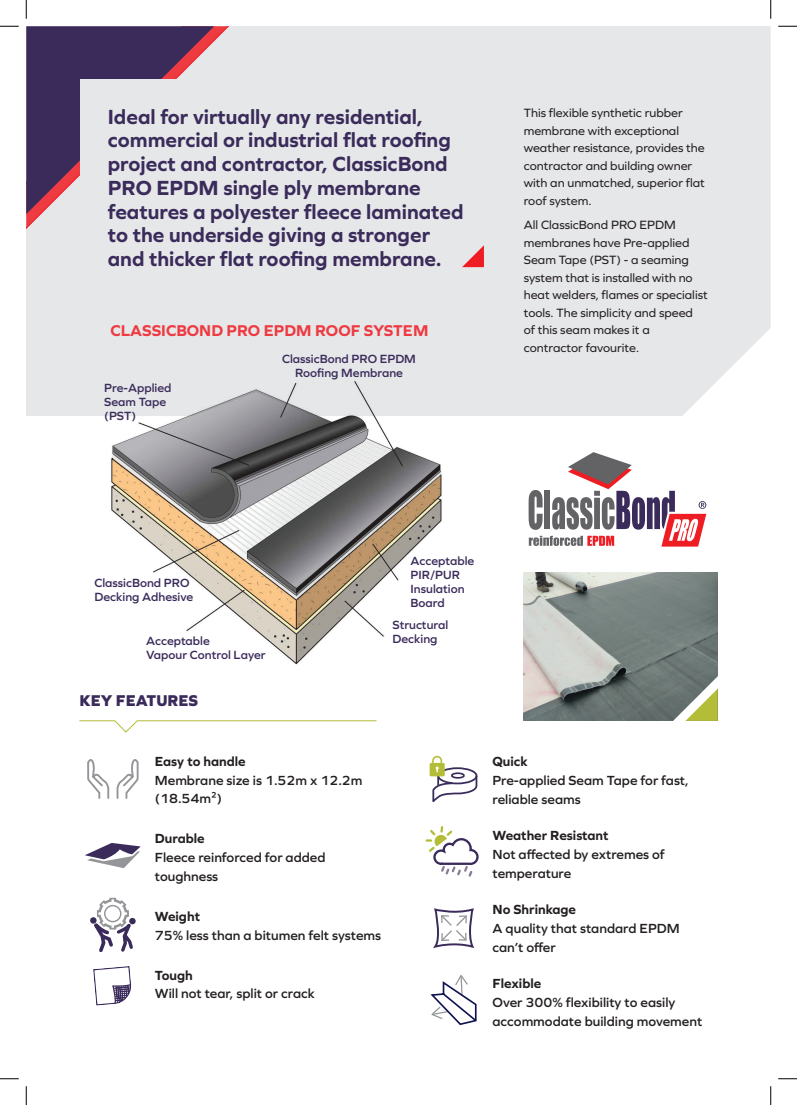
<style>
.page{position:relative;width:797px;height:1105px;background:#fff}
.page>*{position:absolute;margin:0;border:0;box-sizing:border-box;transform-origin:0 0}
.t1{font:700 21.25px/23.8px "Graphie";color:#3a2b5a}
.t2{font:700 16.25px "Graphie";color:#ee3a41}
.t3{font:800 16.25px "Graphie";color:#3a2b5a}
.t4{font:600 13.75px/18.8px "Graphie";color:#231f20}
.t5{font:700 13.75px "Graphie";color:#231f20}
.t6{font:12.5px/17.5px "Graphie";color:#231f20}
.t7{font:600 12.38px/13.9px "Graphie";color:#3a2b5a}
.s1{font-weight:700}
</style>
<div class="page">
<div style="left:26px;top:26px;width:744px;height:390px;background:#e6e7e9"></div>
<div style="left:26px;top:26px;width:216px;height:216px;background:#e6e7e9"></div>
<svg style="left:26px;top:26px;width:188px;height:188px;background:#5b4168"></svg>
<div style="left:79px;top:79px;width:130px;height:135px;background:#e6e7e9"></div>
<svg style="left:462px;top:245px;width:22px;height:22px"></svg>
<svg style="left:426px;top:826px;width:53px;height:51px"></svg>
<svg style="left:85px;top:843px;width:56px;height:25px"></svg>
<img style="left:88px;top:350px;width:380px;height:315px">
<svg style="left:429px;top:756px;width:48px;height:46px"></svg>
<div style="left:434px;top:908px;width:39px;height:40px;border:2px solid #3a2b5a"></div>
<svg style="left:441px;top:915px;width:26px;height:26px"></svg>
<svg style="left:430px;top:975px;width:46px;height:50px"></svg>
<svg style="left:87px;top:759px;width:52px;height:40px"></svg>
<svg style="left:91px;top:898px;width:44px;height:54px"></svg>
<div style="left:104px;top:905px;width:17px;height:17px;border:1px solid #939598;border-radius:50%"></div>
<svg style="left:93px;top:966px;width:38px;height:40px"></svg>
<img style="left:523px;top:572px;width:194px;height:149px">
<svg style="left:663px;top:662px;width:55px;height:59px;background:#8a937c"></svg>
<svg style="left:79px;top:720px;width:298px;height:13px"></svg>
<svg style="left:528px;top:452px;width:178px;height:95px"></svg>
<svg style="left:0;top:25px;width:19px;height:2px"></svg>
<svg style="left:778px;top:25px;width:19px;height:2px"></svg>
<svg style="left:0;top:1078px;width:19px;height:1px"></svg>
<svg style="left:778px;top:1078px;width:19px;height:1px"></svg>
<svg style="left:25px;top:0;width:2px;height:19px"></svg>
<svg style="left:25px;top:1086px;width:2px;height:19px"></svg>
<svg style="left:770px;top:0;width:1px;height:19px"></svg>
<svg style="left:770px;top:1086px;width:1px;height:19px"></svg>
<p class="t1" style="left:108px;top:104px;width:357px">Ideal for virtually any residential, commercial or industrial flat roofing project and contractor, ClassicBond PRO EPDM single ply membrane features a polyester fleece laminated to the underside giving a stronger and thicker flat roofing membrane.</p>
<p class="t2" style="left:110px;top:321px;width:319px">CLASSICBOND PRO EPDM ROOF SYSTEM</p>
<p class="t7" style="left:104px;top:381px;width:69px">Pre-Applied<br>Seam Tape</p>
<p class="t7" style="left:104px;top:409px;width:33px">(PST)</p>
<p class="t7" style="left:282px;top:352px;width:135px">ClassicBond PRO EPDM</p>
<p class="t7" style="left:295px;top:365px;width:109px">Roofing Membrane</p>
<p class="t6" style="left:523px;top:104px;width:183px">This flexible synthetic rubber membrane with exceptional weather resistance, provides the contractor and building owner with an unmatched, superior flat roof system.</p>
<p class="t6" style="left:523px;top:216px;width:185px">All ClassicBond PRO EPDM membranes have Pre-applied<br>Seam Tape (PST) - a seaming system that is installed with no heat welders, flames or specialist tools. The simplicity and speed<br>of this seam makes it a contractor favourite.</p>
<p class="t7" style="left:94px;top:575px;width:96px">ClassicBond PRO</p>
<p class="t7" style="left:94px;top:589px;width:100px">Decking Adhesive</p>
<p class="t7" style="left:146px;top:633px;width:65px">Acceptable</p>
<p class="t7" style="left:146px;top:647px;width:121px">Vapour Control Layer</p>
<p class="t3" style="left:79px;top:691px;width:120px">KEY FEATURES</p>
<p class="t7" style="left:410px;top:554px;width:65px">Acceptable</p>
<p class="t7" style="left:410px;top:568px;width:51px">PIR/PUR</p>
<p class="t7" style="left:410px;top:582px;width:56px">Insulation</p>
<p class="t7" style="left:410px;top:596px;width:36px">Board</p>
<p class="t7" style="left:392px;top:618px;width:57px">Structural</p>
<p class="t7" style="left:392px;top:632px;width:47px">Decking</p>
<p class="t4" style="left:155px;top:751px;width:209px"><span class="s1">Easy to handle<br></span>Membrane size is 1.52m x 12.2m (18.54m²)</p>
<p class="t4" style="left:155px;top:829px;width:172px"><span class="s1">Durable<br></span>Fleece reinforced for added toughness</p>
<p class="t5" style="left:155px;top:908px;width:47px">Weight</p>
<p class="t4" style="left:155px;top:925px;width:228px">75% less than a bitumen felt systems</p>
<p class="t5" style="left:155px;top:967px;width:39px">Tough</p>
<p class="t4" style="left:155px;top:984px;width:161px">Will not tear, split or crack</p>
<p class="t5" style="left:492px;top:753px;width:37px">Quick</p>
<p class="t4" style="left:492px;top:771px;width:198px">Pre-applied Seam Tape for fast, reliable seams</p>
<p class="t4" style="left:492px;top:826px;width:174px"><span class="s1">Weather Resistant<br></span>Not affected by extremes of temperature</p>
<p class="t4" style="left:492px;top:900px;width:189px"><span class="s1">No Shrinkage<br></span>A quality that standard EPDM can’t offer</p>
<p class="t4" style="left:492px;top:974px;width:211px"><span class="s1">Flexible<br></span>Over 300% flexibility to easily accommodate building movement</p>
</div>
